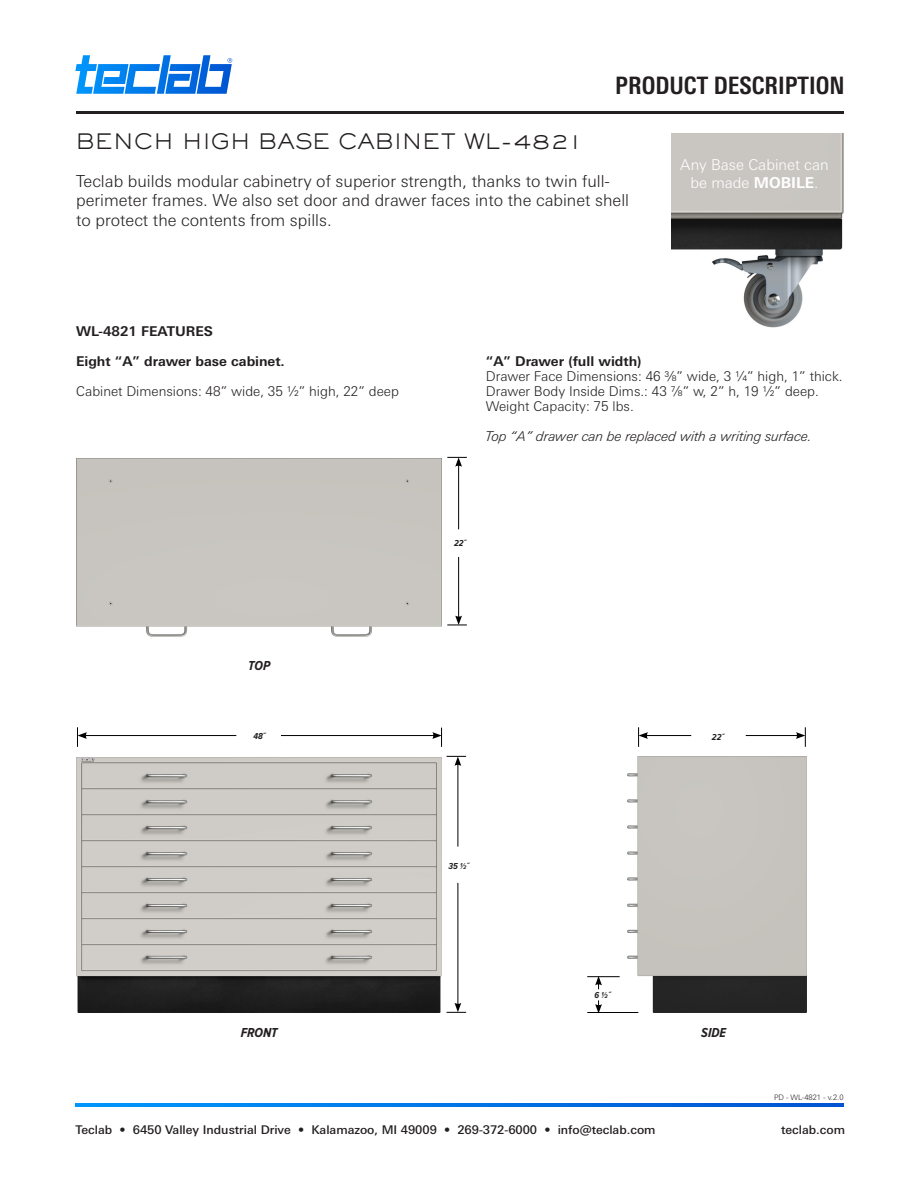
<style>
.page{position:relative;width:918px;height:1188px;background:#fff}
.page>*{position:absolute;margin:0;border:0;box-sizing:border-box;transform-origin:0 0}
.t1{font:700 condensed 24px "Univers Next Pro";color:#231f20}
.t2{font:300 21px "Sackers Gothic Std";color:#231f20}
.t3{font:300 16.5px/19.8px "Univers Next Pro";color:#231f20}
.t4{font:300 15px/18px "Univers Next Pro";color:#fff;text-align:center}
.t5{font:300 13.5px "Univers Next Pro";color:#231f20}
.t6{font:700 13.5px "Univers Next Pro";color:#231f20}
.t7{font:italic 300 13.5px "Univers Next Pro";color:#231f20}
.t8{font:italic 700 13.5px "Proxima Nova Cond";color:#231f20}
.t9{font:500 12px "Univers Next Pro";color:#231f20}
.t10{font:italic 700 9px "Proxima Nova Cond";letter-spacing:.09em;color:#231f20}
.t11{font:300 7.5px "Univers Next Pro";color:#231f20}
.s1{font-weight:700}
</style>
<div class="page">
<img style="left:627px;top:756px;width:180px;height:257px">
<svg style="left:75px;top:55px;width:157px;height:39px"></svg>
<svg style="left:76px;top:1104px;width:768px;height:3px;background:#0074e6"></svg>
<hr style="left:76px;top:111px;width:768px;height:3px;background:#231f20">
<hr style="left:281px;top:735px;width:154px;height:1px;background:#000">
<hr style="left:85px;top:735px;width:151px;height:1px;background:#000">
<svg style="left:77px;top:727px;width:10px;height:20px"></svg>
<svg style="left:432px;top:728px;width:10px;height:19px"></svg>
<hr style="left:746px;top:735px;width:52px;height:1px;background:#000">
<hr style="left:646px;top:735px;width:45px;height:1px;background:#000">
<svg style="left:796px;top:727px;width:10px;height:20px"></svg>
<svg style="left:638px;top:727px;width:10px;height:20px"></svg>
<hr style="left:458px;top:557px;width:1px;height:61px;background:#000">
<hr style="left:458px;top:464px;width:1px;height:65px;background:#000">
<svg style="left:447px;top:616px;width:20px;height:10px"></svg>
<svg style="left:447px;top:457px;width:20px;height:10px"></svg>
<hr style="left:458px;top:883px;width:1px;height:122px;background:#000">
<hr style="left:458px;top:763px;width:1px;height:84px;background:#000">
<svg style="left:447px;top:756px;width:19px;height:10px"></svg>
<svg style="left:447px;top:1003px;width:19px;height:10px"></svg>
<svg style="left:595px;top:1000px;width:7px;height:12px"></svg>
<svg style="left:595px;top:977px;width:7px;height:12px"></svg>
<hr style="left:587px;top:1012px;width:51px;height:1px;background:#000">
<hr style="left:587px;top:976px;width:33px;height:1px;background:#000">
<img style="left:76px;top:757px;width:366px;height:256px">
<div style="left:76px;top:458px;width:366px;height:179px;background:#c8c5c0"></div>
<img style="left:671px;top:134px;width:172px;height:194px">
<p class="t2" style="left:76px;top:128px;width:507px">BENCH HIGH BASE CABINET WL-4821</p>
<p class="t1" style="left:615px;top:71px;width:231px">PRODUCT DESCRIPTION</p>
<p class="t3" style="left:76px;top:171px;width:555px">Teclab builds modular cabinetry of superior strength, thanks to twin full&shy;perimeter frames. We also set door and drawer faces into the cabinet shell to protect the contents from spills.</p>
<p class="t4" style="left:680px;top:155px;width:150px">Any Base Cabinet can be made <span class="s1">MOBILE</span>.</p>
<p class="t6" style="left:76px;top:323px;width:138px">WL-4821 FEATURES</p>
<p class="t6" style="left:76px;top:353px;width:210px">Eight “A” drawer base cabinet.</p>
<p class="t5" style="left:76px;top:383px;width:324px">Cabinet Dimensions: 48” wide, 35 1/2” high, 22” deep</p>
<p class="t8" style="left:248px;top:660px;width:24px">TOP</p>
<p class="t10" style="left:253px;top:732px;width:14px">48˝</p>
<p class="t6" style="left:486px;top:353px;width:157px">“A” Drawer (full width)</p>
<p class="t5" style="left:486px;top:368px;width:358px">Drawer Face Dimensions: 46 3/8” wide, 3 1/4” high, 1” thick.</p>
<p class="t5" style="left:486px;top:383px;width:334px">Drawer Body Inside Dims.: 43 7/8” w, 2” h, 19 1/2” deep.</p>
<p class="t5" style="left:486px;top:398px;width:149px">Weight Capacity: 75 lbs.</p>
<p class="t7" style="left:486px;top:428px;width:328px">Top “A” drawer can be replaced with a writing surface.</p>
<p class="t10" style="left:454px;top:539px;width:14px">22˝</p>
<p class="t10" style="left:448px;top:861px;width:22px">35 1/2˝</p>
<p class="t10" style="left:712px;top:733px;width:14px">22˝</p>
<p class="t10" style="left:595px;top:991px;width:18px">6 1/2˝</p>
<p class="t8" style="left:241px;top:1026px;width:38px">FRONT</p>
<p class="t8" style="left:701px;top:1026px;width:26px">SIDE</p>
<p class="t11" style="left:774px;top:1093px;width:71px">PD - WL-4821 - v.2.0</p>
<p class="t9" style="left:76px;top:1123px;width:582px">Teclab • 6450 Valley Industrial Drive • Kalamazoo, MI 49009 • 269-372-6000 • info@teclab.com</p>
<p class="t9" style="left:781px;top:1123px;width:65px">teclab.com</p>
</div>
